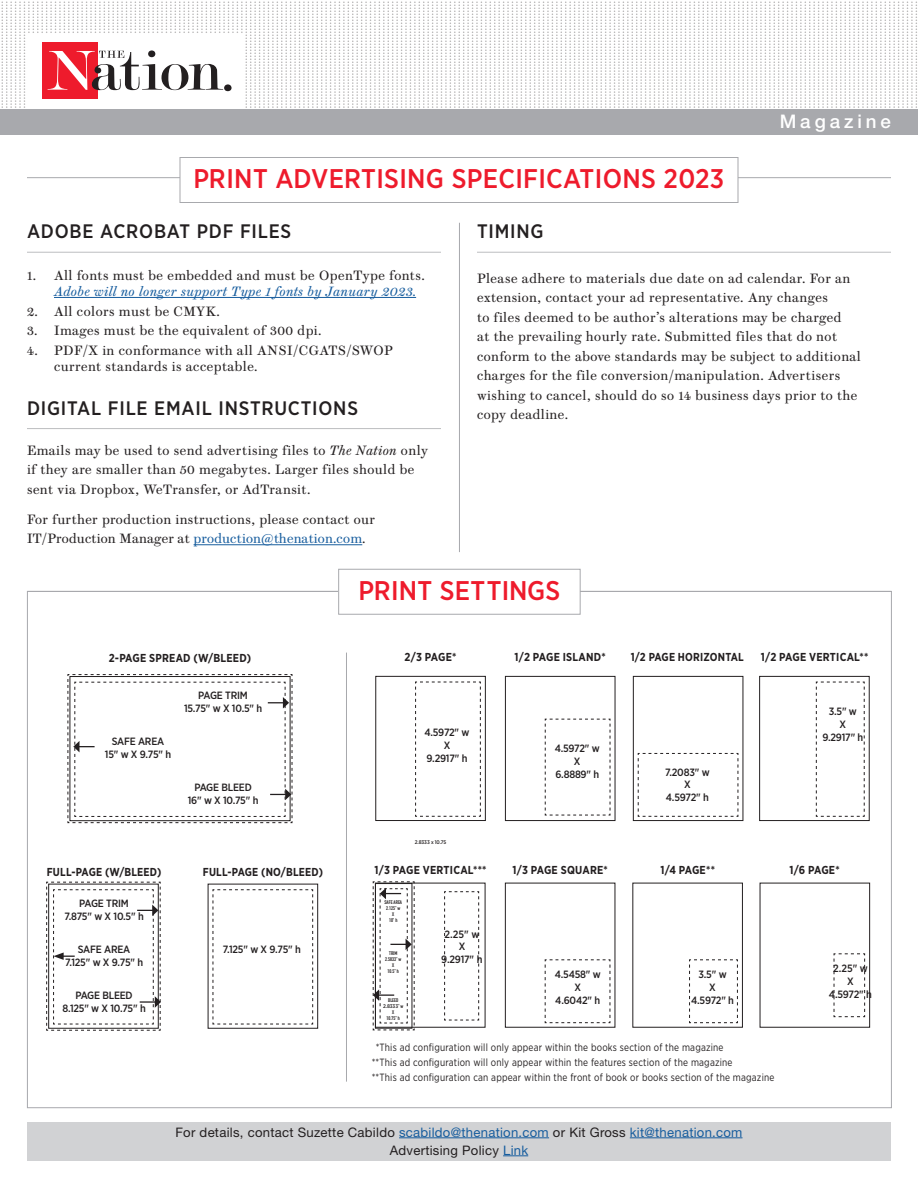
<style>
.page{position:relative;width:918px;height:1188px;background:#fff}
.page>*{position:absolute;margin:0;border:0;box-sizing:border-box;transform-origin:0 0}
.box_hed{font:500 27px "Gotham Narrow";letter-spacing:.01em;color:#ee1b2c}
.gotham_A_hed{font:500 19.5px "Gotham Narrow";letter-spacing:.04em;color:#231f20}
.top_hed{font:500 18.75px "Helvetica Neue LT Pro";letter-spacing:.21em;color:#fff}
.new{font:13.5px/19.5px "Brunel Text";letter-spacing:.035em;color:#231f20}
.t1{font:italic 13.5px/16.5px "Brunel Text";letter-spacing:.035em;color:#175d9e}
.t2{font:13.2px/18px "Helvetica Neue LT Pro";letter-spacing:.02em;color:#231f20;text-align:center}
.ad_size{font:700 11.55px "Gotham Narrow";letter-spacing:.02em;color:#231f20;scale:.95 1}
.ad_size-2{font:700 11.55px "Gotham Narrow";letter-spacing:.02em;color:#231f20;scale:.93 1}
.Body_1_Right{font:500 10.5px/12.8px "Gotham Narrow";letter-spacing:-.02em;color:#231f20;text-align:center}
.Head_3_Right{font:10.5px/15px "Gotham Narrow";letter-spacing:.02em;color:#231f20;text-align:center;scale:.92 1}
.Head_3_Right-2{font:500 10.5px "Gotham Narrow";letter-spacing:-.02em;color:#231f20}
.Body_1_Right-2{font:700 5.25px "DIN Condensed";color:#231f20}
.Body_1_Right-3{font:500 5.25px "Gotham Narrow";letter-spacing:-.02em;color:#231f20}
.s1{font-style:normal;color:#231f20}
.s2{font-style:italic}
.s3{color:#175d9e}
.s4{font-family:"DIN Condensed";font-weight:700}
</style>
<div class="page">
<hr style="left:477px;top:252px;width:414px;height:1px;background:#bcbdc0">
<hr style="left:27px;top:428px;width:414px;height:1px;background:#bcbdc0">
<hr style="left:194px;top:544px;width:168px;height:1px;background:#175d9e">
<div style="left:760px;top:883px;width:110px;height:145px;border:1px solid #231f20"></div>
<svg style="left:834px;top:953px;width:31px;height:64px"></svg>
<div style="left:632px;top:883px;width:111px;height:145px;border:1px solid #231f20"></div>
<svg style="left:689px;top:959px;width:49px;height:64px"></svg>
<div style="left:505px;top:883px;width:110px;height:145px;border:1px solid #231f20"></div>
<svg style="left:545px;top:959px;width:66px;height:64px"></svg>
<hr style="left:27px;top:177px;width:864px;height:1px;background:#a8a9ad">
<div style="left:180px;top:166px;width:558px;height:28px;background:#fff"></div>
<div style="left:180px;top:157px;width:558px;height:46px;border:1px solid #a8a9ad"></div>
<hr style="left:27px;top:252px;width:414px;height:1px;background:#bcbdc0">
<hr style="left:54px;top:297px;width:362px;height:1px;background:#175d9e">
<hr style="left:459px;top:223px;width:1px;height:329px;background:#a8a9ad">
<hr style="left:346px;top:653px;width:1px;height:429px;background:#a8a9ad">
<div style="left:375px;top:676px;width:111px;height:145px;border:1px solid #231f20"></div>
<svg style="left:415px;top:682px;width:66px;height:135px"></svg>
<div style="left:505px;top:676px;width:111px;height:145px;border:1px solid #231f20"></div>
<svg style="left:545px;top:719px;width:66px;height:97px"></svg>
<div style="left:208px;top:884px;width:110px;height:145px;border:1px solid #231f20"></div>
<svg style="left:212px;top:889px;width:101px;height:136px"></svg>
<div style="left:633px;top:676px;width:110px;height:145px;border:1px solid #231f20"></div>
<svg style="left:638px;top:753px;width:101px;height:64px"></svg>
<div style="left:759px;top:676px;width:111px;height:145px;border:1px solid #231f20"></div>
<svg style="left:816px;top:682px;width:49px;height:135px"></svg>
<svg style="left:444px;top:891px;width:35px;height:130px"></svg>
<svg style="left:373px;top:881px;width:42px;height:150px"></svg>
<svg style="left:67px;top:674px;width:226px;height:149px"></svg>
<svg style="left:46px;top:882px;width:115px;height:149px"></svg>
<div style="left:338px;top:569px;width:243px;height:46px;border:1px solid #a8a9ad"></div>
<div style="left:0;top:109px;width:918px;height:25px;background:#a8a9ad"></div>
<svg style="left:1px;top:2px;width:916px;height:106px"></svg>
<div style="left:27px;top:1123px;width:864px;height:38px;background:#d1d2d4"></div>
<hr style="left:399px;top:1137px;width:150px;height:1px;background:#175d9e">
<hr style="left:630px;top:1137px;width:113px;height:1px;background:#175d9e">
<svg style="left:503px;top:1155px;width:25px;height:1px"></svg>
<p class="top_hed" style="left:780px;top:110px;width:113px">Magazine</p>
<p class="box_hed" style="left:194px;top:162px;width:532px">PRINT ADVERTISING SPECIFICATIONS 2023</p>
<p class="gotham_A_hed" style="left:27px;top:219px;width:266px">ADOBE ACROBAT PDF FILES</p>
<p class="t1" style="left:54px;top:267px;width:372px;text-indent:-27px"><span class="s1">1. All fonts must be embedded and must be OpenType fonts.<br></span>Adobe will no longer support Type 1 fonts by January 2023.</p>
<p class="new" style="left:27px;top:301px;width:194px">2. All colors must be CMYK.</p>
<p class="new" style="left:27px;top:321px;width:296px">3. Images must be the equivalent of 300 dpi.</p>
<p class="new" style="left:54px;top:342px;width:340px;line-height:16.5px;text-indent:-27px">4. PDF/X in conformance with all ANSI/CGATS/SWOP current standards is acceptable.</p>
<p class="gotham_A_hed" style="left:477px;top:219px;width:68px">TIMING</p>
<p class="new" style="left:477px;top:268px;width:385px">Please adhere to materials due date on ad calendar. For an extension, contact your ad representative. Any changes<br>to files deemed to be author’s alterations may be charged<br>at the prevailing hourly rate. Submitted files that do not conform to the above standards may be subject to additional charges for the file conversion/manipulation. Advertisers wishing to cancel, should do so 14 business days prior to the</p>
<p class="gotham_A_hed" style="left:27px;top:396px;width:333px">DIGITAL FILE EMAIL INSTRUCTIONS</p>
<p class="new" style="left:477px;top:405px;width:93px">copy deadline.</p>
<p class="new" style="left:27px;top:441px;width:403px">Emails may be used to send advertising files to <span class="s2">The Nation</span> only if they are smaller than 50 megabytes. Larger files should be sent via Dropbox, WeTransfer, or AdTransit.</p>
<p class="new" style="left:27px;top:510px;width:350px">For further production instructions, please contact our<br>IT/Production Manager at <span class="s3">production@thenation.com</span>.</p>
<p class="ad_size" style="left:109px;top:650px;width:151px">2-PAGE SPREAD (W/BLEED)</p>
<p class="Head_3_Right-2" style="left:112px;top:735px;width:54px">SAFE AREA</p>
<p class="Body_1_Right" style="left:105px;top:748px;width:68px">15" w X 9.75" h</p>
<p class="Head_3_Right-2" style="left:198px;top:689px;width:51px">PAGE TRIM</p>
<p class="Body_1_Right" style="left:184px;top:702px;width:80px">15.75" w X 10.5" h</p>
<p class="Head_3_Right-2" style="left:194px;top:781px;width:59px">PAGE BLEED</p>
<p class="Body_1_Right" style="left:188px;top:794px;width:72px">16" w X 10.75" h</p>
<p class="ad_size-2" style="left:47px;top:864px;width:125px">FULL-PAGE (W/BLEED)</p>
<p class="Head_3_Right-2" style="left:79px;top:897px;width:51px">PAGE TRIM</p>
<p class="Body_1_Right" style="left:64px;top:910px;width:81px">7.875" w X 10.5" h</p>
<p class="Head_3_Right-2" style="left:78px;top:942px;width:54px">SAFE AREA</p>
<p class="Body_1_Right" style="left:65px;top:956px;width:80px">7.125" w X 9.75" h</p>
<p class="Head_3_Right-2" style="left:75px;top:988px;width:59px">PAGE BLEED</p>
<p class="Body_1_Right" style="left:62px;top:1001px;width:85px">8.125" w X 10.75" h</p>
<p class="ad_size-2" style="left:203px;top:864px;width:131px">FULL-PAGE (NO/BLEED)</p>
<p class="Body_1_Right" style="left:223px;top:943px;width:80px">7.125" w X 9.75" h</p>
<p class="box_hed" style="left:358px;top:573px;width:203px">PRINT SETTINGS</p>
<p class="ad_size" style="left:405px;top:649px;width:56px">2/3 PAGE*</p>
<p class="Body_1_Right" style="left:424px;top:726px;width:47px">4.5972" w</p>
<p class="Body_1_Right" style="left:444px;top:739px;width:8px">X</p>
<p class="Body_1_Right" style="left:427px;top:751px;width:42px">9.2917" h</p>
<p class="Body_1_Right-3" style="left:415px;top:839px;width:33px">2.8333 x 10.75</p>
<p class="ad_size" style="left:515px;top:649px;width:97px">1/2 PAGE ISLAND*</p>
<p class="Body_1_Right" style="left:555px;top:742px;width:47px">4.5972" w</p>
<p class="Body_1_Right" style="left:574px;top:755px;width:8px">X</p>
<p class="Body_1_Right" style="left:555px;top:768px;width:45px">6.8889" h</p>
<p class="ad_size-2" style="left:631px;top:649px;width:123px">1/2 PAGE HORIZONTAL</p>
<p class="ad_size" style="left:761px;top:649px;width:115px">1/2 PAGE VERTICAL**</p>
<p class="Body_1_Right" style="left:665px;top:765px;width:46px">7.2083" w<br>X<br>4.5972" h</p>
<p class="Body_1_Right" style="left:829px;top:705px;width:30px">3.5" w</p>
<p class="Body_1_Right" style="left:840px;top:717px;width:8px">X</p>
<p class="Body_1_Right" style="left:822px;top:730px;width:42px">9.2917" h</p>
<p class="ad_size" style="left:375px;top:863px;width:119px">1/3 PAGE VERTICAL***</p>
<p class="ad_size" style="left:790px;top:863px;width:54px">1/6 PAGE*</p>
<p class="ad_size" style="left:513px;top:863px;width:102px">1/3 PAGE SQUARE*</p>
<p class="ad_size" style="left:661px;top:863px;width:59px">1/4 PAGE**</p>
<p class="Body_1_Right-2" style="left:384px;top:899px;width:19px">SAFE AREA</p>
<p class="Body_1_Right-2" style="left:386px;top:905px;width:16px">2.125" w</p>
<p class="Body_1_Right-2" style="left:392px;top:911px;width:4px">X</p>
<p class="Body_1_Right-2" style="left:389px;top:917px;width:10px">10" h</p>
<p class="Body_1_Right-2" style="left:389px;top:950px;width:10px">TRIM</p>
<p class="Body_1_Right-2" style="left:385px;top:956px;width:18px">2.5833" w</p>
<p class="Body_1_Right-2" style="left:392px;top:962px;width:4px">X</p>
<p class="Body_1_Right-2" style="left:388px;top:968px;width:13px">10.5" h</p>
<p class="Body_1_Right-2" style="left:388px;top:997px;width:12px">BLEED</p>
<p class="Body_1_Right-3" style="left:383px;top:1003px;width:22px">2.8333<span class="s4">" w</span></p>
<p class="Body_1_Right-2" style="left:392px;top:1009px;width:4px">X</p>
<p class="Body_1_Right-2" style="left:387px;top:1015px;width:15px">10.75" h</p>
<p class="Body_1_Right" style="left:445px;top:927px;width:36px">2.25" w</p>
<p class="Body_1_Right" style="left:459px;top:940px;width:8px">X</p>
<p class="Body_1_Right" style="left:441px;top:953px;width:43px">9.2917" h</p>
<p class="Body_1_Right" style="left:555px;top:968px;width:48px">4.5458" w</p>
<p class="Body_1_Right" style="left:574px;top:981px;width:8px">X</p>
<p class="Body_1_Right" style="left:555px;top:994px;width:46px">4.6042" h</p>
<p class="Body_1_Right" style="left:698px;top:968px;width:30px">3.5" w</p>
<p class="Body_1_Right" style="left:709px;top:981px;width:8px">X</p>
<p class="Body_1_Right" style="left:691px;top:994px;width:44px">4.5972" h</p>
<p class="Head_3_Right" style="left:372px;top:1040px;width:394px">*This ad configuration will only appear within the books section of the magazine **This ad configuration will only appear within the features section of the magazine</p>
<p class="Head_3_Right" style="left:372px;top:1070px;width:439px">**This ad configuration can appear within the front of book or books section of the magazine</p>
<p class="Body_1_Right" style="left:833px;top:962px;width:36px">2.25" w</p>
<p class="Body_1_Right" style="left:847px;top:975px;width:8px">X</p>
<p class="Body_1_Right" style="left:829px;top:988px;width:45px">4.5972" h</p>
<p class="t2" style="left:175px;top:1123px;width:569px">For details, contact Suzette Cabildo <span class="s3">scabildo@thenation.com</span> or Kit Gross <span class="s3">kit@thenation.com<br></span>Advertising Policy <span class="s3">Link</span></p>
</div>
